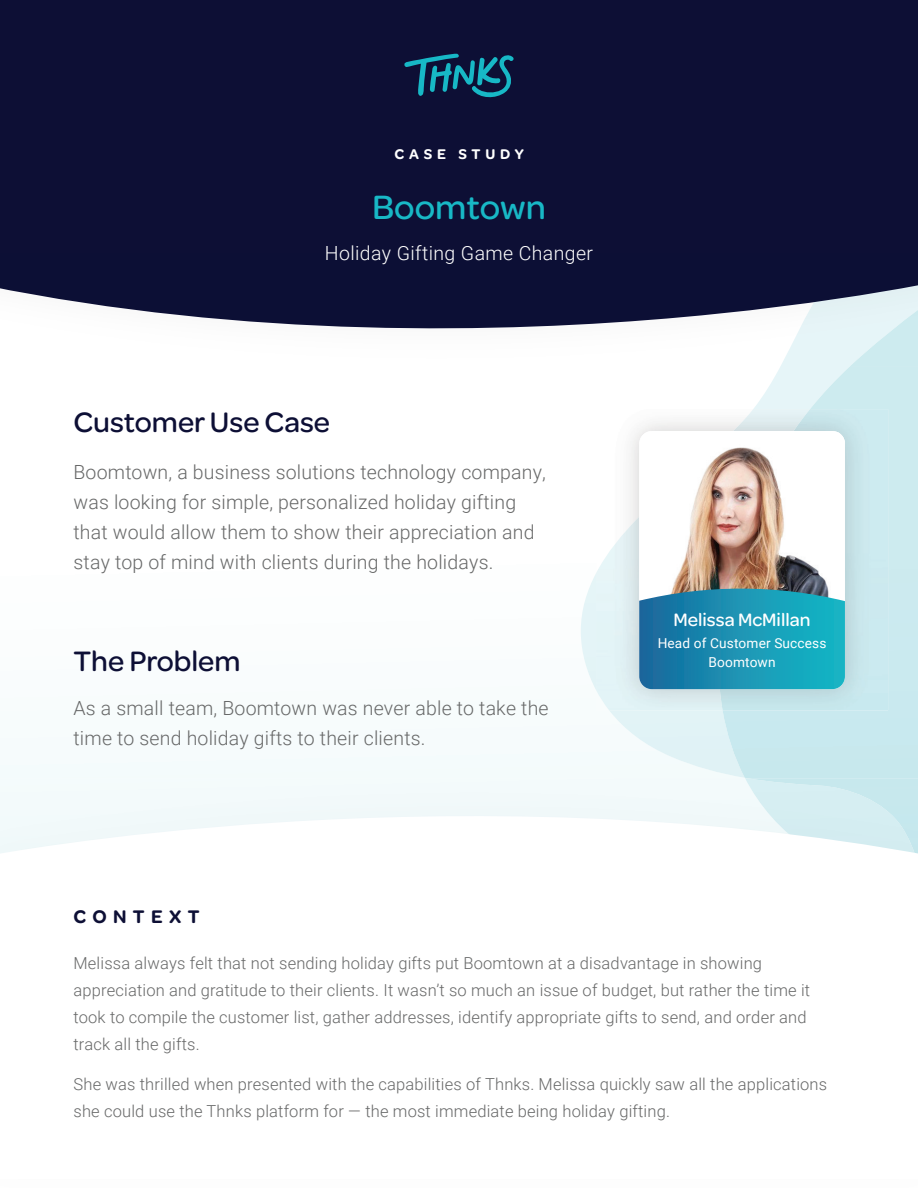
<style>
.page{position:relative;width:918px;height:1188px;background:#fff}
.page>*{position:absolute;margin:0;border:0;box-sizing:border-box;transform-origin:0 0}
.t1{font:500 36px "Omnes";color:#18b8c6}
.t2{font:500 30px "Omnes";color:#0d0f35}
.t3{font:300 19.5px/30px "Roboto";letter-spacing:.01em;color:#676868}
.t4{font:300 19.5px "Roboto";letter-spacing:.02em;color:#fff}
.t5{font:600 19.5px "Omnes";letter-spacing:.325em;color:#0d0f35}
.t6{font:500 19.2px "Omnes";color:#fff}
.t7{font:300 16.5px/27px "Roboto";letter-spacing:.01em;color:#676868}
.t8{font:600 15px "Omnes";letter-spacing:.325em;color:#fff}
.t9{font:13.65px/18.9px "Roboto";letter-spacing:.01em;color:#fff;text-align:center}
</style>
<div class="page">
<div style="left:0;top:752px;width:581px;height:14px;background:#f4fbfc"></div>
<svg style="left:581px;top:574px;width:142px;height:192px"></svg>
<svg style="left:723px;top:395px;width:195px;height:371px;background:#cdeaef"></svg>
<svg style="left:0;top:253px;width:918px;height:142px"></svg>
<div style="left:0;top:0;width:918px;height:253px;background:#0d0f35"></div>
<svg style="left:404px;top:54px;width:110px;height:43px"></svg>
<svg style="left:0;top:766px;width:918px;height:88px;fill:#f3fafb"></svg>
<img style="left:596px;top:422px;width:124px;height:288px">
<img style="left:720px;top:409px;width:168px;height:301px">
<div style="left:639px;top:431px;width:206px;height:258px;background:#fff;border-radius:13px"></div>
<img style="left:672px;top:432px;width:173px;height:157px">
<svg style="left:639px;top:589px;width:206px;height:100px;background:#1f94b3"></svg>
<p class="t8" style="left:395px;top:143px;width:131px">CASE STUDY</p>
<h1 class="t1" style="left:372px;top:183px;width:175px">Boomtown</h1>
<p class="t4" style="left:325px;top:239px;width:270px">Holiday Gifting Game Changer</p>
<h2 class="t2" style="left:74px;top:401px;width:258px">Customer Use Case</h2>
<p class="t3" style="left:74px;top:456px;width:474px">Boomtown, a business solutions technology company, was looking for simple, personalized holiday gifting that would allow them to show their appreciation and stay top of mind with clients during the holidays.</p>
<h2 class="t2" style="left:74px;top:640px;width:169px">The Problem</h2>
<p class="t3" style="left:74px;top:692px;width:477px">As a small team, Boomtown was never able to take the time to send holiday gifts to their clients.</p>
<p class="t6" style="left:673px;top:607px;width:139px">Melissa McMillan</p>
<p class="t9" style="left:658px;top:633px;width:170px">Head of Customer Success<br>Boomtown</p>
<p class="t5" style="left:74px;top:903px;width:127px">CONTEXT</p>
<p class="t7" style="left:74px;top:949px;width:738px">Melissa always felt that not sending holiday gifts put Boomtown at a disadvantage in showing appreciation and gratitude to their clients. It wasn’t so much an issue of budget, but rather the time it took to compile the customer list, gather addresses, identify appropriate gifts to send, and order and track all the gifts.</p>
<p class="t7" style="left:74px;top:1070px;width:755px">She was thrilled when presented with the capabilities of Thnks. Melissa quickly saw all the applications she could use the Thnks platform for — the most immediate being holiday gifting.</p>
</div>
